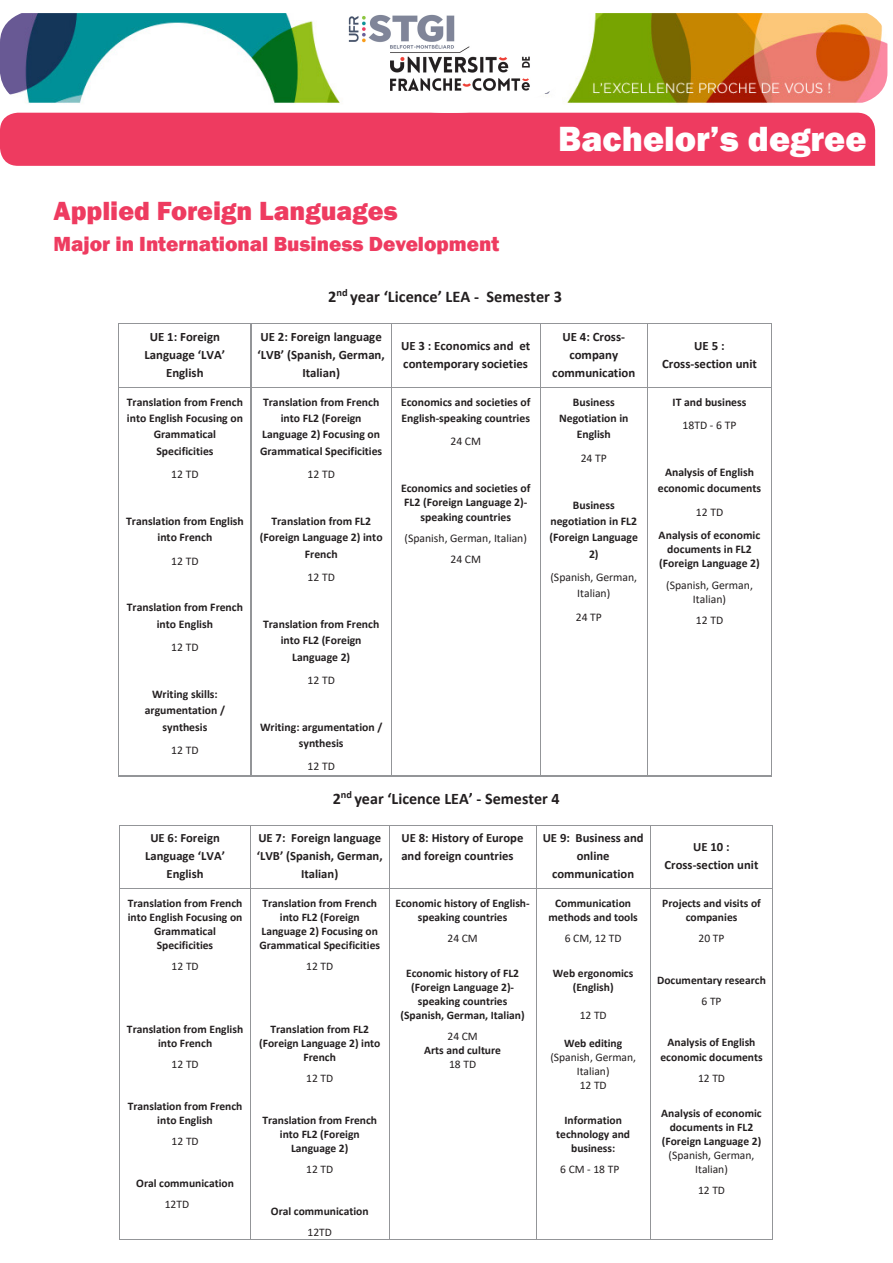
<style>
.page{position:relative;width:893px;height:1263px;background:#fff}
.page>*{position:absolute;margin:0;border:0;box-sizing:border-box;transform-origin:0 0}
.t1{font:800 36px "Franklin Gothic";color:#fff}
.t2{font:800 27px "Franklin Gothic";color:#ee3b60}
.t3{font:800 21px "Franklin Gothic";color:#ee3b60}
.t4{font:700 16.35px "Calibri";color:#231f20}
.t5{font:700 16.05px "Calibri";color:#231f20}
.t6{font:700 12.75px/18px "Calibri";color:#231f20;text-align:center}
.t7{font:700 12.6px/17.9px "Calibri";color:#231f20;text-align:center}
.t8{font:700 11.7px/16.4px "Calibri";color:#231f20;text-align:center}
.t9{font:11.7px/21.1px "Calibri";color:#231f20;text-align:center}
.t10{font:700 11.55px/14.1px "Calibri";color:#231f20;text-align:center}
.t11{font:11.55px/14.1px "Calibri";color:#231f20;text-align:center}
.s1{font-weight:400}
.s2{font-weight:700}
</style>
<div class="page">
<div style="left:0;top:113px;width:875px;height:53px;background:#ee3b60"></div>
<img style="left:0;top:13px;width:887px;height:91px">
<svg style="left:318px;top:13px;width:264px;height:100px"></svg>
<img style="left:326px;top:13px;width:248px;height:100px">
<h1 class="t1" style="left:558px;top:115px;width:310px">Bachelor’s degree</h1>
<p class="t2" style="left:54px;top:193px;width:346px">Applied Foreign Languages</p>
<p class="t3" style="left:54px;top:231px;width:447px">Major in International Business Development</p>
<p class="t4" style="left:328px;top:285px;width:235px">2<sup>nd</sup> year ‘Licence’ LEA - Semester 3</p>
<p class="t6" style="left:145px;top:327px;width:82px">UE 1: Foreign<br>Language ‘LVA’<br>English</p>
<p class="t6" style="left:257px;top:327px;width:129px">UE 2: Foreign language ‘LVB’ (Spanish, German,<br>Italian)</p>
<p class="t6" style="left:401px;top:336px;width:131px;text-align:left">UE 3 : Economics and et contemporary societies</p>
<p class="t6" style="left:552px;top:327px;width:85px">UE 4: Cross&shy;company communication</p>
<p class="t6" style="left:662px;top:336px;width:96px">UE 5 :<br>Cross-section unit</p>
<p class="t8" style="left:127px;top:393px;width:118px">Translation from French into English Focusing on<br>Grammatical<br>Specificities</p>
<p class="t9" style="left:171px;top:463px;width:29px">12 TD</p>
<p class="t8" style="left:126px;top:513px;width:119px">Translation from English into French</p>
<p class="t9" style="left:171px;top:550px;width:29px">12 TD</p>
<p class="t8" style="left:127px;top:599px;width:118px">Translation from French into English</p>
<p class="t9" style="left:171px;top:636px;width:29px">12 TD</p>
<p class="t8" style="left:145px;top:686px;width:82px">Writing skills: argumentation / synthesis</p>
<p class="t9" style="left:171px;top:739px;width:29px">12 TD</p>
<p class="t8" style="left:260px;top:393px;width:124px">Translation from French into FL2 (Foreign<br>Language 2) Focusing on<br>Grammatical Specificities</p>
<p class="t9" style="left:308px;top:463px;width:29px">12 TD</p>
<p class="t8" style="left:260px;top:513px;width:124px">Translation from FL2 (Foreign Language 2) into<br>French</p>
<p class="t9" style="left:308px;top:566px;width:29px">12 TD</p>
<p class="t8" style="left:263px;top:615px;width:118px">Translation from French into FL2 (Foreign<br>Language 2)</p>
<p class="t9" style="left:308px;top:669px;width:29px">12 TD</p>
<p class="t8" style="left:260px;top:718px;width:124px">Writing: argumentation / synthesis</p>
<p class="t9" style="left:308px;top:756px;width:29px">12 TD</p>
<p class="t8" style="left:401px;top:393px;width:131px;text-align:left">Economics and societies of<br>English-speaking countries</p>
<p class="t9" style="left:450px;top:431px;width:32px">24 CM</p>
<p class="t8" style="left:401px;top:481px;width:131px;line-height:14.2px">Economics and societies of<br>FL2 (Foreign Language 2)- speaking countries</p>
<p class="t9" style="left:404px;top:527px;width:124px">(Spanish, German, Italian)<br>24 CM</p>
<p class="t8" style="left:673px;top:390px;width:75px;line-height:23.4px">IT and business<br><span class="s1">18TD - 6 TP</span></p>
<p class="t8" style="left:658px;top:464px;width:105px">Analysis of English economic documents</p>
<p class="t8" style="left:659px;top:500px;width:103px;line-height:23.4px"><span class="s1">12 TD<br></span>Analysis of economic</p>
<p class="t8" style="left:659px;top:542px;width:102px;line-height:14.2px">documents in FL2 (Foreign Language 2)</p>
<p class="t9" style="left:666px;top:577px;width:88px;line-height:14.2px">(Spanish, German,<br>Italian)</p>
<p class="t9" style="left:696px;top:609px;width:29px">12 TD</p>
<p class="t8" style="left:559px;top:393px;width:71px">Business<br>Negotiation in<br>English</p>
<p class="t9" style="left:581px;top:447px;width:28px">24 TP</p>
<p class="t8" style="left:550px;top:496px;width:90px">Business negotiation in FL2 (Foreign Language<br>2)</p>
<p class="t9" style="left:550px;top:569px;width:88px;line-height:16.4px">(Spanish, German,<br>Italian)</p>
<p class="t9" style="left:576px;top:606px;width:28px">24 TP</p>
<p class="t5" style="left:333px;top:787px;width:229px">2<sup>nd</sup> year ‘Licence LEA’ - Semester 4</p>
<p class="t7" style="left:145px;top:829px;width:81px">UE 6: Foreign<br>Language ‘LVA’<br>English</p>
<p class="t7" style="left:257px;top:829px;width:127px">UE 7: Foreign language ‘LVB’ (Spanish, German,<br>Italian)</p>
<p class="t7" style="left:401px;top:829px;width:124px;text-align:left">UE 8: History of Europe and foreign countries</p>
<p class="t7" style="left:543px;top:829px;width:102px">UE 9: Business and online communication</p>
<p class="t7" style="left:665px;top:838px;width:95px">UE 10 :<br>Cross-section unit</p>
<p class="t10" style="left:128px;top:895px;width:116px">Translation from French into English Focusing on<br>Grammatical<br>Specificities</p>
<p class="t11" style="left:172px;top:958px;width:28px">12 TD</p>
<p class="t10" style="left:259px;top:895px;width:122px">Translation from French into FL2 (Foreign<br>Language 2) Focusing on<br>Grammatical Specificities</p>
<p class="t11" style="left:306px;top:958px;width:28px">12 TD</p>
<p class="t10" style="left:395px;top:895px;width:136px">Economic history of English&shy;speaking countries</p>
<p class="t11" style="left:447px;top:930px;width:32px">24 CM</p>
<p class="t10" style="left:401px;top:966px;width:126px">Economic history of FL2 (Foreign Language 2)- speaking countries (Spanish, German, Italian)</p>
<p class="t10" style="left:424px;top:1029px;width:78px"><span class="s1">24 CM<br></span>Arts and culture<br><span class="s1">18 TD</span></p>
<p class="t10" style="left:662px;top:895px;width:100px">Projects and visits of companies</p>
<p class="t11" style="left:699px;top:930px;width:27px">20 TP</p>
<p class="t10" style="left:657px;top:969px;width:110px;line-height:21px">Documentary research<br><span class="s1">6 TP</span></p>
<p class="t10" style="left:660px;top:1035px;width:104px">Analysis of English economic documents</p>
<p class="t11" style="left:698px;top:1070px;width:28px">12 TD</p>
<p class="t10" style="left:661px;top:1105px;width:102px">Analysis of economic documents in FL2 (Foreign Language 2) <span class="s1">(Spanish, German,<br>Italian)</span></p>
<p class="t11" style="left:698px;top:1182px;width:28px">12 TD</p>
<p class="t10" style="left:548px;top:895px;width:91px">Communication methods and tools</p>
<p class="t11" style="left:565px;top:930px;width:58px">6 CM, 12 TD</p>
<p class="t10" style="left:553px;top:966px;width:82px">Web ergonomics (English)</p>
<p class="t11" style="left:580px;top:1008px;width:28px">12 TD</p>
<p class="t11" style="left:550px;top:1036px;width:87px"><span class="s2">Web editing </span>(Spanish, German,<br>Italian)<br>12 TD</p>
<p class="t10" style="left:556px;top:1113px;width:75px">Information technology and business:</p>
<p class="t11" style="left:560px;top:1162px;width:61px">6 CM - 18 TP</p>
<p class="t10" style="left:127px;top:1021px;width:118px">Translation from English into French</p>
<p class="t11" style="left:172px;top:1056px;width:28px">12 TD</p>
<p class="t10" style="left:128px;top:1098px;width:116px">Translation from French into English</p>
<p class="t11" style="left:172px;top:1133px;width:28px">12 TD</p>
<p class="t10" style="left:165px;top:1172px;width:71px;line-height:21px;text-align:left;text-indent:-28px">Oral communication<br><span class="s1">12TD</span></p>
<p class="t10" style="left:259px;top:1021px;width:123px">Translation from FL2 (Foreign Language 2) into<br>French</p>
<p class="t11" style="left:306px;top:1070px;width:28px">12 TD</p>
<p class="t10" style="left:262px;top:1113px;width:116px">Translation from French into FL2 (Foreign<br>Language 2)</p>
<p class="t11" style="left:306px;top:1161px;width:28px">12 TD</p>
<p class="t10" style="left:271px;top:1200px;width:99px;line-height:21px">Oral communication<br><span class="s1">12TD</span></p>
</div>
